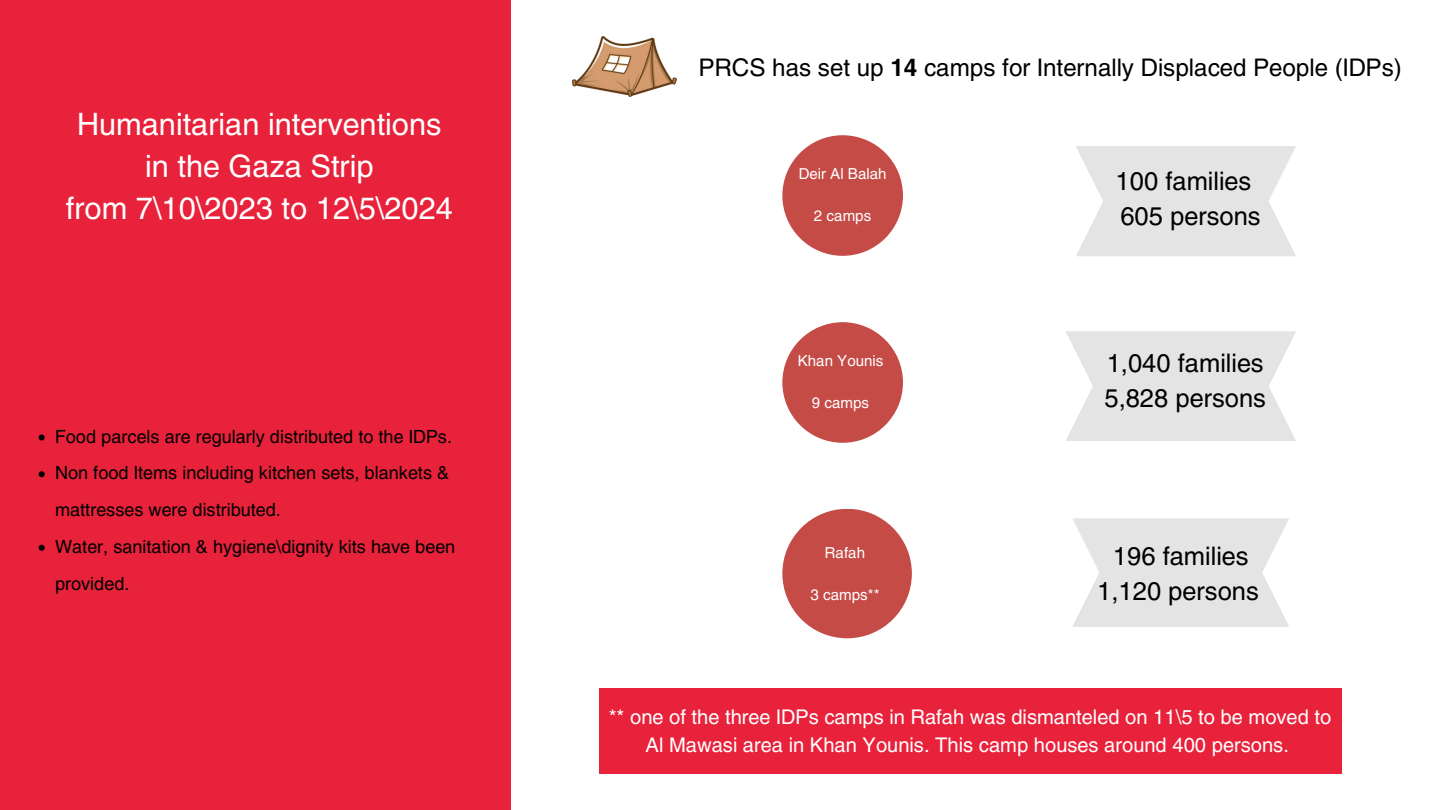
<style>
.page{position:relative;width:1440px;height:810px;background:#fff}
.page>*{position:absolute;margin:0;border:0;box-sizing:border-box;transform-origin:0 0}
.t1{font:30.5px/42px "Helios";color:#fff;text-align:center}
.t2{font:25.3px/35.2px "Helios";color:#000}
.t3{font:24px "Helios";color:#000}
.t4{font:20px/27.8px "Helios";color:#fff;text-align:center}
.t5{font:18px/36.8px "Helios";color:#000}
.t6{font:15px "Helios";color:#fff}
.s1{font-weight:700}
</style>
<div class="page">
<div style="left:0;top:0;width:510px;height:809px;background:#e8223b"></div>
<img style="left:573px;top:37px;width:104px;height:60px">
<div style="left:782px;top:135px;width:121px;height:121px;background:#c54b47;border-radius:50%"></div>
<div style="left:782px;top:509px;width:130px;height:129px;background:#c54b47;border-radius:50%"></div>
<div style="left:782px;top:322px;width:121px;height:121px;background:#c54b47;border-radius:50%"></div>
<svg style="left:1076px;top:146px;width:220px;height:110px;background:#e7e7e7"></svg>
<svg style="left:1066px;top:331px;width:230px;height:110px;background:#e7e7e7"></svg>
<svg style="left:1072px;top:518px;width:217px;height:109px;background:#e7e7e7"></svg>
<div style="left:599px;top:688px;width:743px;height:85px;background:#e8223b"></div>
<svg style="left:39px;top:434px;width:6px;height:6px"></svg>
<svg style="left:39px;top:471px;width:6px;height:6px"></svg>
<svg style="left:39px;top:545px;width:6px;height:6px"></svg>
<h2 class="t1" style="left:66px;top:102px;width:389px">Humanitarian interventions in the Gaza Strip<br>from 7\10\2023 to 12\5\2024</h2>
<p class="t5" style="left:55px;top:417px;width:399px">Food parcels are regularly distributed to the IDPs.</p>
<h2 class="t5" style="left:55px;top:454px;width:396px">Non food Items including kitchen sets, blankets &amp; mattresses were distributed.</h2>
<h3 class="t5" style="left:55px;top:528px;width:402px">Water, sanitation &amp; hygiene\dignity kits have been provided.</h3>
<p class="t3" style="left:699px;top:52px;width:705px">PRCS has set up <span class="s1">14</span> camps for Internally Displaced People (IDPs)</p>
<p class="t6" style="left:799px;top:165px;width:89px">Deir Al Balah</p>
<p class="t6" style="left:814px;top:207px;width:59px">2 camps</p>
<h2 class="t6" style="left:798px;top:352px;width:87px">Khan Younis</h2>
<p class="t6" style="left:812px;top:394px;width:59px">9 camps</p>
<p class="t6" style="left:825px;top:543px;width:42px">Rafah</p>
<p class="t6" style="left:810px;top:585px;width:71px">3 camps**</p>
<p class="t2" style="left:1116px;top:163px;width:147px">100 families<br>605 persons</p>
<h2 class="t2" style="left:1104px;top:345px;width:163px">1,040 families<br>5,828 persons</h2>
<p class="t2" style="left:1097px;top:537px;width:163px;text-align:center">196 families<br>1,120 persons</p>
<p class="t4" style="left:609px;top:702px;width:724px">** one of the three IDPs camps in Rafah was dismanteled on 11\5 to be moved to<br>Al Mawasi area in Khan Younis. This camp houses around 400 persons.</p>
</div>
